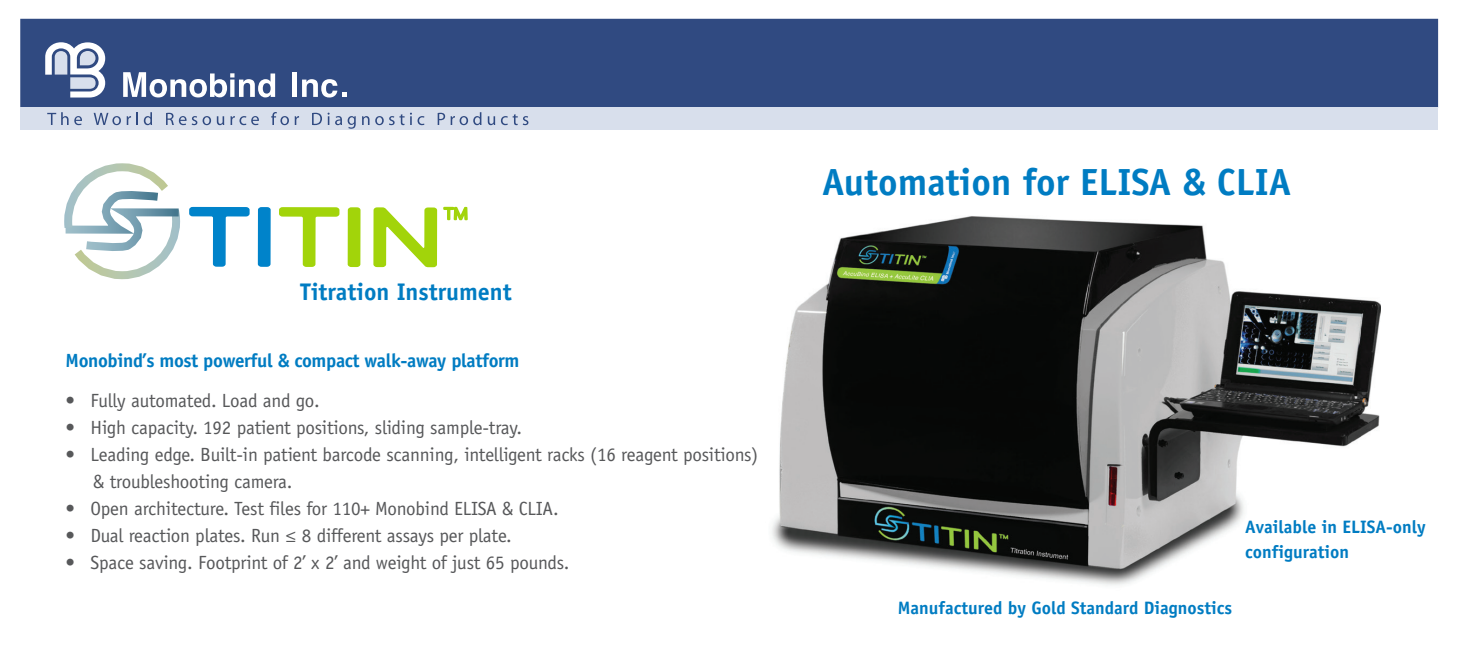
<style>
.page{position:relative;width:1458px;height:648px;background:#fff}
.page>*{position:absolute;margin:0;border:0;box-sizing:border-box;transform-origin:0 0}
.t1{font:81.9px "Market Fresh";color:#a2d40a;scale:1.43 1}
.t2{font:700 37.8px "Officina Sans";color:#007cc2}
.t3{font:33.3px "Market Fresh";color:#a2d40a;scale:1.11 1}
.t4{font:700 24.07px "Officina Sans";color:#007cc2}
.t5{font:19.12px/27px "Officina Sans";letter-spacing:-.01em;color:#57585a}
.t6{font:700 19.12px "Officina Sans";letter-spacing:-.02em;color:#007cc2}
.t7{font:700 18px/24.8px "Officina Sans";color:#007cc2}
.s1{color:#0083ca}
.s2{font-family:"Myriad Pro"}
</style>
<div class="page">
<img style="left:772px;top:216px;width:609px;height:369px">
<div style="left:20px;top:19px;width:1418px;height:89px;background:#304a81"></div>
<div style="left:20px;top:108px;width:1418px;height:22px;background:#d8dfec"></div>
<svg style="left:123px;top:72px;width:152px;height:25px"></svg>
<div style="left:292px;top:72px;width:5px;height:25px;background:#fff"></div>
<svg style="left:302px;top:79px;width:45px;height:19px"></svg>
<svg style="left:45px;top:42px;width:60px;height:56px"></svg>
<svg style="left:47px;top:112px;width:434px;height:168px"></svg>
<svg style="left:488px;top:116px;width:7px;height:9px"></svg>
<svg style="left:501px;top:114px;width:27px;height:11px"></svg>
<h1 class="t1" style="left:188px;top:178px;width:181px"><span class="s1">TI</span>TIN</h1>
<h3 class="t3" style="left:443px;top:195px;width:24px">™</h3>
<p class="t4" style="left:300px;top:276px;width:213px">Titration Instrument</p>
<p class="t6" style="left:66px;top:348px;width:455px">Monobind’s most powerful &amp; compact walk-away platform</p>
<p class="t5" style="left:66px;top:387px;width:256px">• Fully automated. Load and go.</p>
<p class="t5" style="left:66px;top:414px;width:458px">• High capacity. 192 patient positions, sliding sample-tray.</p>
<p class="t5" style="left:93px;top:441px;width:667px;text-indent:-27px">• Leading edge. Built-in patient barcode scanning, intelligent racks (16 reagent positions) &amp; troubleshooting camera.</p>
<p class="t5" style="left:66px;top:495px;width:495px">• Open architecture. Test files for 110+ Monobind ELISA &amp; CLIA.</p>
<p class="t5" style="left:66px;top:522px;width:448px">• Dual reaction plates. Run <span class="s2">≤</span> 8 different assays per plate.</p>
<p class="t5" style="left:66px;top:549px;width:505px">• Space saving. Footprint of 2’ x 2’ and weight of just 65 pounds.</p>
<h2 class="t2" style="left:822px;top:158px;width:471px">Automation for ELISA &amp; CLIA</h2>
<p class="t7" style="left:1245px;top:514px;width:182px">Available in ELISA-only configuration</p>
<p class="t7" style="left:898px;top:596px;width:336px">Manufactured by Gold Standard Diagnostics</p>
</div>
